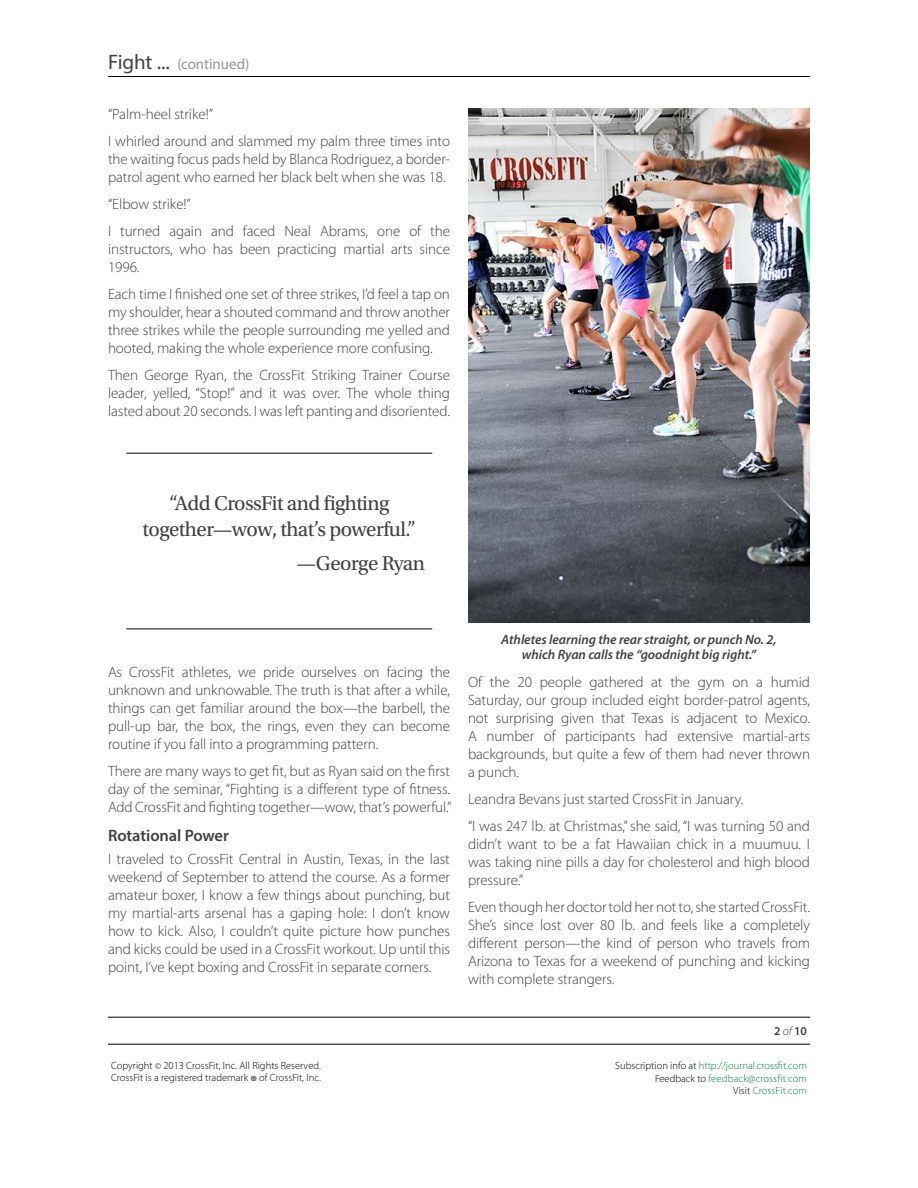
<style>
.page{position:relative;width:918px;height:1188px;background:#fff}
.page>*{position:absolute;margin:0;border:0;box-sizing:border-box;transform-origin:0 0}
.t1{font:21px/25.2px "Utopia Std";letter-spacing:-.025em;color:#414042;text-align:center}
.t2{font:600 16.5px "Myriad Pro";letter-spacing:-.005em;color:#414042}
.t3{font:300 15px/18px "Myriad Pro";letter-spacing:-.005em;color:#414042;text-align:justify}
.t4{font:15px "Myriad Pro";letter-spacing:-.005em;color:#939598}
.t5{font:italic 600 13.5px/15px "Myriad Pro";letter-spacing:-.005em;color:#414042;text-align:center}
.t6{font:600 12px "Myriad Pro";color:#414042}
.t7{font:300 10.5px/12.6px "Myriad Pro";color:#00853f;text-align:right}
.t8{font:300 10.5px/12px "Myriad Pro";color:#000}
.s1{font-size:21px;color:#414042}
.s2{font-weight:300;font-style:italic}
.s3{font-size:9px}
.s4{font-size:16.5px}
.s5{color:#000}
</style>
<div class="page">
<hr style="left:108px;top:76px;width:702px;height:1px;background:#000">
<hr style="left:108px;top:1017px;width:702px;height:1px;background:#000">
<hr style="left:108px;top:1044px;width:702px;height:1px;background:#000">
<hr style="left:126px;top:453px;width:306px;height:1px;background:#000">
<hr style="left:126px;top:629px;width:306px;height:1px;background:#000">
<img style="left:468px;top:108px;width:342px;height:515px">
<p class="t4" style="left:108px;top:55px;width:143px"><span class="s1">Fight ...</span> (continued)</p>
<p class="t3" style="left:108px;top:101px;width:343px;line-height:27px">“Palm-heel strike!”<br>I whirled around and slammed my palm three times into</p>
<p class="t3" style="left:108px;top:151px;width:344px">the waiting focus pads held by Blanca Rodriguez, a border&shy;patrol agent who earned her black belt when she was 18.</p>
<p class="t3" style="left:108px;top:191px;width:344px;line-height:27px">“Elbow strike!”<br>I turned again and faced Neal Abrams, one of the</p>
<p class="t3" style="left:108px;top:241px;width:344px">instructors, who has been practicing martial arts since<br>1996.</p>
<p class="t3" style="left:108px;top:286px;width:344px">Each time I finished one set of three strikes, I’d feel a tap on my shoulder, hear a shouted command and throw another three strikes while the people surrounding me yelled and hooted, making the whole experience more confusing.</p>
<p class="t3" style="left:108px;top:367px;width:344px">Then George Ryan, the CrossFit Striking Trainer Course leader, yelled, “Stop!” and it was over. The whole thing lasted about 20 seconds. I was left panting and disoriented.</p>
<h1 class="t1" style="left:143px;top:491px;width:275px">“Add CrossFit and fighting together—wow, that’s powerful.”</h1>
<h1 class="t1" style="left:297px;top:551px;width:130px">—George Ryan</h1>
<p class="t3" style="left:108px;top:664px;width:344px">As CrossFit athletes, we pride ourselves on facing the unknown and unknowable. The truth is that after a while, things can get familiar around the box—the barbell, the pull-up bar, the box, the rings, even they can become routine if you fall into a programming pattern.</p>
<p class="t3" style="left:108px;top:763px;width:345px">There are many ways to get fit, but as Ryan said on the first day of the seminar, “Fighting is a different type of fitness.<br>Add CrossFit and fighting together—wow, that’s powerful.”</p>
<p class="t2" style="left:108px;top:825px;width:122px">Rotational Power</p>
<p class="t3" style="left:108px;top:850px;width:344px">I traveled to CrossFit Central in Austin, Texas, in the last weekend of September to attend the course. As a former amateur boxer, I know a few things about punching, but my martial-arts arsenal has a gaping hole: I don’t know how to kick. Also, I couldn’t quite picture how punches and kicks could be used in a CrossFit workout. Up until this point, I’ve kept boxing and CrossFit in separate corners.</p>
<p class="t5" style="left:501px;top:631px;width:277px">Athletes learning the rear straight, or punch No. 2, which Ryan calls the “goodnight big right.”</p>
<p class="t3" style="left:468px;top:673px;width:344px">Of the 20 people gathered at the gym on a humid Saturday, our group included eight border-patrol agents, not surprising given that Texas is adjacent to Mexico.<br>A number of participants had extensive martial-arts backgrounds, but quite a few of them had never thrown a punch.</p>
<p class="t3" style="left:468px;top:786px;width:343px;line-height:27px">Leandra Bevans just started CrossFit in January.<br>“I was 247 lb. at Christmas,” she said, “I was turning 50 and</p>
<p class="t3" style="left:468px;top:835px;width:344px">didn’t want to be a fat Hawaiian chick in a muumuu. I was taking nine pills a day for cholesterol and high blood pressure.”</p>
<p class="t3" style="left:468px;top:898px;width:344px">Even though her doctor told her not to, she started CrossFit.<br>She’s since lost over 80 lb. and feels like a completely different person—the kind of person who travels from Arizona to Texas for a weekend of punching and kicking with complete strangers.</p>
<p class="t6" style="left:774px;top:1023px;width:34px">2 <span class="s2">of</span> 10</p>
<p class="t8" style="left:111px;top:1060px;width:211px">Copyright <span class="s3">©</span> 2013 CrossFit, Inc. All Rights Reserved.<br>CrossFit is a registered trademark <span class="s4">®</span> of CrossFit, Inc.</p>
<p class="t7" style="left:615px;top:1060px;width:193px"><span class="s5">Subscription info at</span> http://journal.crossfit.com<br><span class="s5">Feedback to</span> feedback@crossfit.com<br><span class="s5">Visit</span> CrossFit.com</p>
</div>
